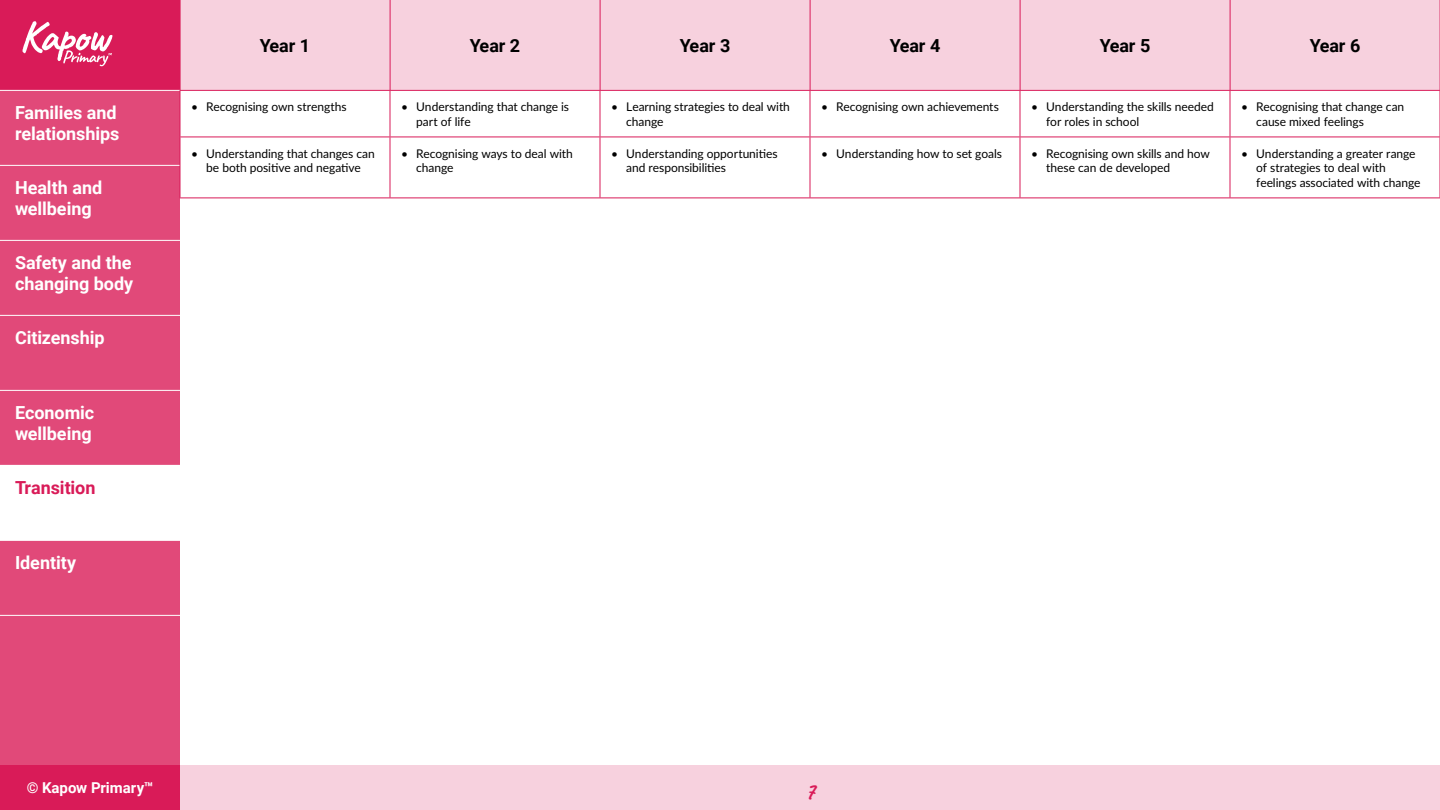
<style>
.page{position:relative;width:1440px;height:810px;background:#fff}
.page>*{position:absolute;margin:0;border:0;box-sizing:border-box;transform-origin:0 0}
.t1{font:700 24px "Caveat";color:#d91b58}
.t2{font:700 18px/21.6px "Roboto";letter-spacing:-.005em;color:#fff}
.t3{font:700 18px "Roboto";letter-spacing:-.005em;color:#000}
.t4{font:700 18px "Roboto";letter-spacing:-.005em;color:#d91b58}
.t5{font:700 15px "Roboto";letter-spacing:-.005em;color:#fff}
.t6{font:12px/14.4px "Lato";letter-spacing:-.005em;color:#000}
</style>
<div class="page">
<div style="left:0;top:0;width:180px;height:90px;background:#d91b58"></div>
<svg style="left:23px;top:21px;width:90px;height:45px"></svg>
<div style="left:181px;top:0;width:1258px;height:90px;background:#f7d1de"></div>
<hr style="left:180px;top:0;width:1px;height:90px;background:#d91b58">
<hr style="left:390px;top:0;width:1px;height:90px;background:#d91b58">
<hr style="left:600px;top:0;width:1px;height:90px;background:#d91b58">
<hr style="left:810px;top:0;width:1px;height:90px;background:#d91b58">
<hr style="left:1020px;top:0;width:1px;height:90px;background:#d91b58">
<hr style="left:1230px;top:0;width:1px;height:90px;background:#d91b58">
<hr style="left:1439px;top:0;width:1px;height:90px;background:#d91b58">
<div style="left:180px;top:765px;width:1260px;height:45px;background:#f7d1de"></div>
<div style="left:0;top:765px;width:180px;height:45px;background:#d91b58"></div>
<div style="left:0;top:90px;width:180px;height:675px;background:#e14979"></div>
<div style="left:0;top:465px;width:180px;height:75px;background:#fff"></div>
<hr style="left:0;top:240px;width:180px;height:1px;background:#fff">
<hr style="left:0;top:315px;width:180px;height:1px;background:#fff">
<hr style="left:0;top:390px;width:180px;height:1px;background:#fff">
<hr style="left:0;top:615px;width:180px;height:1px;background:#fff">
<hr style="left:0;top:540px;width:180px;height:1px;background:#fff">
<hr style="left:0;top:90px;width:180px;height:1px;background:#fff">
<hr style="left:0;top:165px;width:180px;height:1px;background:#fff">
<hr style="left:180px;top:90px;width:210px;height:1px;background:#d91b58">
<hr style="left:180px;top:91px;width:1px;height:46px;background:#d91b58">
<hr style="left:390px;top:90px;width:210px;height:1px;background:#d91b58">
<hr style="left:390px;top:91px;width:1px;height:46px;background:#d91b58">
<hr style="left:600px;top:90px;width:210px;height:1px;background:#d91b58">
<hr style="left:600px;top:91px;width:1px;height:46px;background:#d91b58">
<hr style="left:810px;top:90px;width:210px;height:1px;background:#d91b58">
<hr style="left:810px;top:91px;width:1px;height:46px;background:#d91b58">
<hr style="left:1020px;top:90px;width:210px;height:1px;background:#d91b58">
<hr style="left:1020px;top:91px;width:1px;height:46px;background:#d91b58">
<hr style="left:1230px;top:90px;width:210px;height:1px;background:#d91b58">
<hr style="left:1230px;top:91px;width:1px;height:46px;background:#d91b58">
<hr style="left:1439px;top:91px;width:1px;height:46px;background:#d91b58">
<hr style="left:180px;top:137px;width:1px;height:61px;background:#d91b58">
<hr style="left:390px;top:137px;width:1px;height:61px;background:#d91b58">
<hr style="left:600px;top:137px;width:1px;height:61px;background:#d91b58">
<hr style="left:810px;top:137px;width:1px;height:61px;background:#d91b58">
<hr style="left:1020px;top:137px;width:1px;height:61px;background:#d91b58">
<hr style="left:1230px;top:137px;width:1px;height:61px;background:#d91b58">
<hr style="left:1439px;top:137px;width:1px;height:61px;background:#d91b58">
<hr style="left:180px;top:137px;width:210px;height:1px;background:#d91b58">
<hr style="left:390px;top:137px;width:210px;height:1px;background:#d91b58">
<hr style="left:600px;top:137px;width:210px;height:1px;background:#d91b58">
<hr style="left:810px;top:137px;width:210px;height:1px;background:#d91b58">
<hr style="left:1020px;top:137px;width:210px;height:1px;background:#d91b58">
<hr style="left:1230px;top:137px;width:210px;height:1px;background:#d91b58">
<hr style="left:180px;top:198px;width:210px;height:1px;background:#d91b58">
<hr style="left:390px;top:198px;width:210px;height:1px;background:#d91b58">
<hr style="left:600px;top:198px;width:210px;height:1px;background:#d91b58">
<hr style="left:810px;top:198px;width:210px;height:1px;background:#d91b58">
<hr style="left:1020px;top:198px;width:210px;height:1px;background:#d91b58">
<hr style="left:1230px;top:198px;width:210px;height:1px;background:#d91b58">
<h2 class="t2" style="left:15px;top:101px;width:106px">Families and relationships</h2>
<h2 class="t2" style="left:15px;top:176px;width:89px">Health and wellbeing</h2>
<h2 class="t2" style="left:15px;top:251px;width:120px">Safety and the changing body</h2>
<h2 class="t2" style="left:15px;top:326px;width:91px">Citizenship</h2>
<h2 class="t2" style="left:15px;top:401px;width:81px">Economic wellbeing</h2>
<h2 class="t4" style="left:15px;top:475px;width:82px">Transition</h2>
<h2 class="t2" style="left:15px;top:551px;width:63px">Identity</h2>
<h2 class="t3" style="left:260px;top:33px;width:52px">Year 1</h2>
<h2 class="t3" style="left:470px;top:33px;width:52px">Year 2</h2>
<h2 class="t3" style="left:680px;top:33px;width:52px">Year 3</h2>
<h2 class="t3" style="left:890px;top:33px;width:52px">Year 4</h2>
<h2 class="t3" style="left:1100px;top:33px;width:52px">Year 5</h2>
<h2 class="t3" style="left:1310px;top:33px;width:52px">Year 6</h2>
<p class="t6" style="left:191px;top:99px;width:157px">• Recognising own strengths</p>
<p class="t6" style="left:416px;top:99px;width:154px;text-indent:-15px">• Understanding that change is part of life</p>
<p class="t6" style="left:626px;top:99px;width:165px;text-indent:-15px">• Learning strategies to deal with change</p>
<p class="t6" style="left:821px;top:99px;width:179px">• Recognising own achievements</p>
<p class="t6" style="left:1046px;top:99px;width:169px;text-indent:-15px">• Understanding the skills needed for roles in school</p>
<p class="t6" style="left:1256px;top:99px;width:150px;text-indent:-15px">• Recognising that change can cause mixed feelings</p>
<p class="t6" style="left:191px;top:146px;width:185px;text-align:center">• Understanding that changes can be both positive and negative</p>
<p class="t6" style="left:416px;top:146px;width:158px;text-indent:-15px">• Recognising ways to deal with change</p>
<p class="t6" style="left:626px;top:146px;width:153px;text-indent:-15px">• Understanding opportunities and responsibilities</p>
<p class="t6" style="left:821px;top:146px;width:182px">• Understanding how to set goals</p>
<p class="t6" style="left:1046px;top:146px;width:165px;text-indent:-15px">• Recognising own skills and how these can de developed</p>
<p class="t6" style="left:1256px;top:146px;width:166px;text-indent:-15px">• Understanding a greater range of strategies to deal with feelings associated with change</p>
<p class="t5" style="left:27px;top:777px;width:128px">© Kapow Primary™</p>
<h1 class="t1" style="left:805px;top:776px;width:12px">7</h1>
</div>
